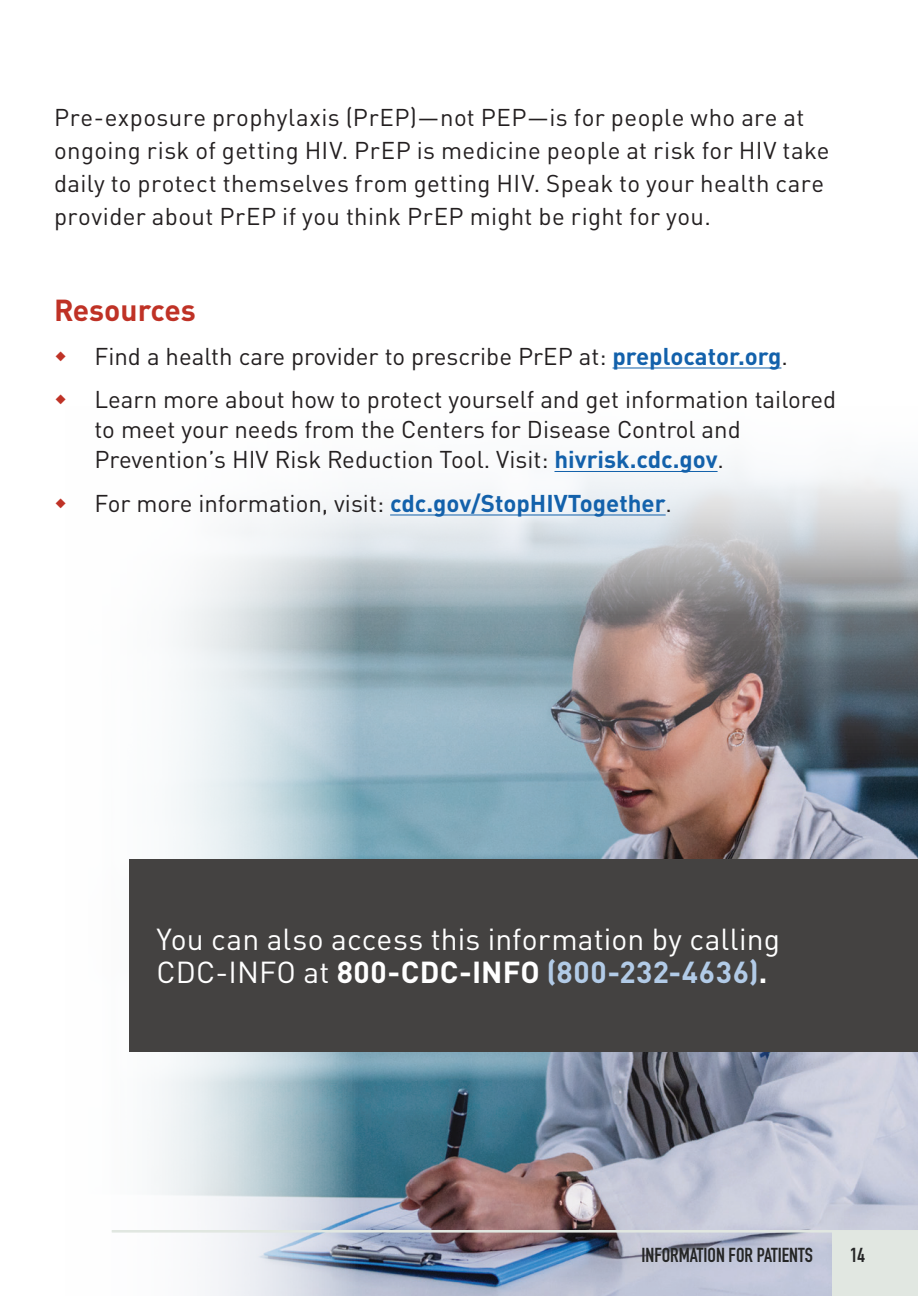
<style>
.page{position:relative;width:918px;height:1296px;background:#fff}
.page>*{position:absolute;margin:0;border:0;box-sizing:border-box;transform-origin:0 0}
.t1{font:30px/33px "DIN Pro";letter-spacing:.005em;color:#fff}
.t2{font:700 30px "DIN Pro";color:#bf3226}
.t3{font:24px/33px "DIN Pro";letter-spacing:.005em;color:#231f20}
.t4{font:700 20.1px "DIN Condensed";color:#252626}
.s1{font-weight:700;color:#1361ab}
.s2{font-weight:700}
.s3{font-weight:700;color:#b2cbe7}
</style>
<div class="page">
<img style="left:443px;top:783px;width:475px;height:513px">
<img style="left:443px;top:367px;width:475px;height:416px">
<svg style="left:443px;top:380px;width:475px;height:283px"></svg>
<svg style="left:111px;top:497px;width:332px;height:799px"></svg>
<div style="left:130px;top:859px;width:788px;height:192px;background:#444241"></div>
<hr style="left:613px;top:367px;width:168px;height:2px;background:#1361ab">
<hr style="left:555px;top:471px;width:163px;height:1px;background:#1361ab">
<hr style="left:390px;top:514px;width:276px;height:2px;background:#1361ab">
<div style="left:832px;top:1232px;width:86px;height:64px;background:#e1e7e1"></div>
<hr style="left:112px;top:1230px;width:806px;height:2px;background:#e1e7e1">
<p class="t3" style="left:54px;top:100px;width:777px">Pre-exposure prophylaxis (PrEP)—not PEP—is for people who are at ongoing risk of getting HIV. PrEP is medicine people at risk for HIV take daily to protect themselves from getting HIV. Speak to your health care provider about PrEP if you think PrEP might be right for you.</p>
<h2 class="t2" style="left:54px;top:287px;width:143px">Resources</h2>
<p class="t3" style="left:94px;top:338px;width:695px">Find a health care provider to prescribe PrEP at: <span class="s1">preplocator.org</span>.</p>
<p class="t3" style="left:94px;top:383px;width:743px;line-height:30px">Learn more about how to protect yourself and get information tailored to meet your needs from the Centers for Disease Control and<br>Prevention’s HIV Risk Reduction Tool. Visit: <span class="s1">hivrisk.cdc.gov</span>.</p>
<p class="t3" style="left:94px;top:485px;width:579px">For more information, visit: <span class="s1">cdc.gov/StopHIVTogether</span>.</p>
<p class="t1" style="left:157px;top:921px;width:625px">You can also access this information by calling<br>CDC-INFO at <span class="s2">800-CDC-INFO</span> <span class="s3">(800-232-4636)</span><span class="s2">.</span></p>
<p class="t4" style="left:641px;top:1242px;width:173px">INFORMATION FOR PATIENTS</p>
<p class="t4" style="left:850px;top:1242px;width:16px">14</p>
</div>
